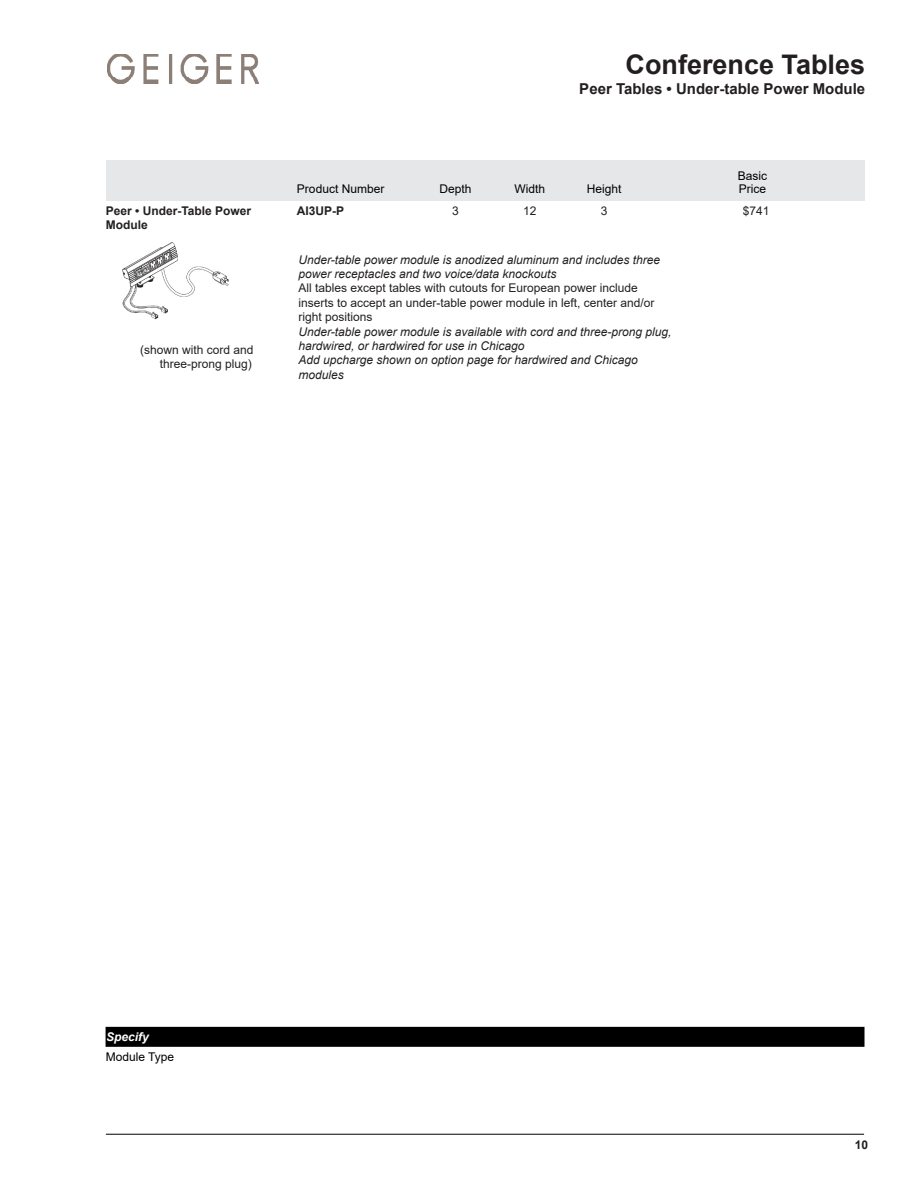
<style>
.page{position:relative;width:918px;height:1188px;background:#fff}
.page>*{position:absolute;margin:0;border:0;box-sizing:border-box;transform-origin:0 0}
.t1{font:700 27px "Arial";color:#231f20}
.t2{font:700 15px "Arial";color:#231f20}
.t3{font:italic 12px/14.4px "Arial";color:#231f20}
.t4{font:12px/14.4px "Arial";color:#231f20;text-align:right}
.t5{font:12px "Arial";color:#000}
.t6{font:700 12px/14px "Arial";color:#231f20}
.t7{font:italic 700 12px "Arial";color:#fff}
.s1{font-style:inherit}
</style>
<div class="page">
<hr style="left:106px;top:1134px;width:758px;height:1px;background:#000">
<div style="left:106px;top:160px;width:758px;height:40px;background:#e6e7e9"></div>
<img style="left:107px;top:54px;width:151px;height:29px">
<div style="left:106px;top:1027px;width:758px;height:19px;background:#000"></div>
<div style="left:106px;top:1027px;width:758px;height:20px;border:1px solid #000"></div>
<img style="left:122px;top:242px;width:107px;height:78px">
<p class="t6" style="left:106px;top:204px;width:147px">Peer • Under-Table Power<br>Module</p>
<p class="t4" style="left:140px;top:343px;width:115px;line-height:14px">(shown with cord and three-prong plug)</p>
<h1 class="t1" style="left:626px;top:45px;width:241px">Conference Tables</h1>
<p class="t2" style="left:579px;top:78px;width:287px">Peer Tables • Under-table Power Module</p>
<p class="t5" style="left:738px;top:168px;width:31px">Basic</p>
<p class="t5" style="left:297px;top:180px;width:89px">Product Number</p>
<p class="t5" style="left:440px;top:180px;width:34px">Depth</p>
<p class="t5" style="left:515px;top:180px;width:32px">Width</p>
<p class="t5" style="left:587px;top:180px;width:36px">Height</p>
<p class="t5" style="left:739px;top:180px;width:29px">Price</p>
<p class="t6" style="left:297px;top:204px;width:49px">AI3UP-P</p>
<p class="t4" style="left:452px;top:203px;width:8px">3</p>
<p class="t4" style="left:523px;top:203px;width:15px">12</p>
<p class="t4" style="left:601px;top:203px;width:8px">3</p>
<p class="t4" style="left:743px;top:203px;width:28px">$741</p>
<p class="t3" style="left:298px;top:252px;width:363px">Under-table power module is anodized aluminum and includes three power receptacles and two voice/data knockouts</p>
<p class="t4" style="left:298px;top:281px;width:358px;text-align:left">All tables except tables with cutouts for European power include inserts to accept an under-table power module in left, center and/or right positions</p>
<p class="t3" style="left:298px;top:324px;width:375px">Under-table power module is available with cord and three-prong plug, hardwired, or hardwired for use in Chicago</p>
<p class="t3" style="left:298px;top:353px;width:341px">Add upcharge shown on option page for hardwired and Chicago modules</p>
<p class="t7" style="left:106px;top:1029px;width:44px">Specify</p>
<p class="t5" style="left:106px;top:1048px;width:70px">Module Type</p>
<p class="t6" style="left:855px;top:1138px;width:15px">1<span class="s1">0</span></p>
</div>
